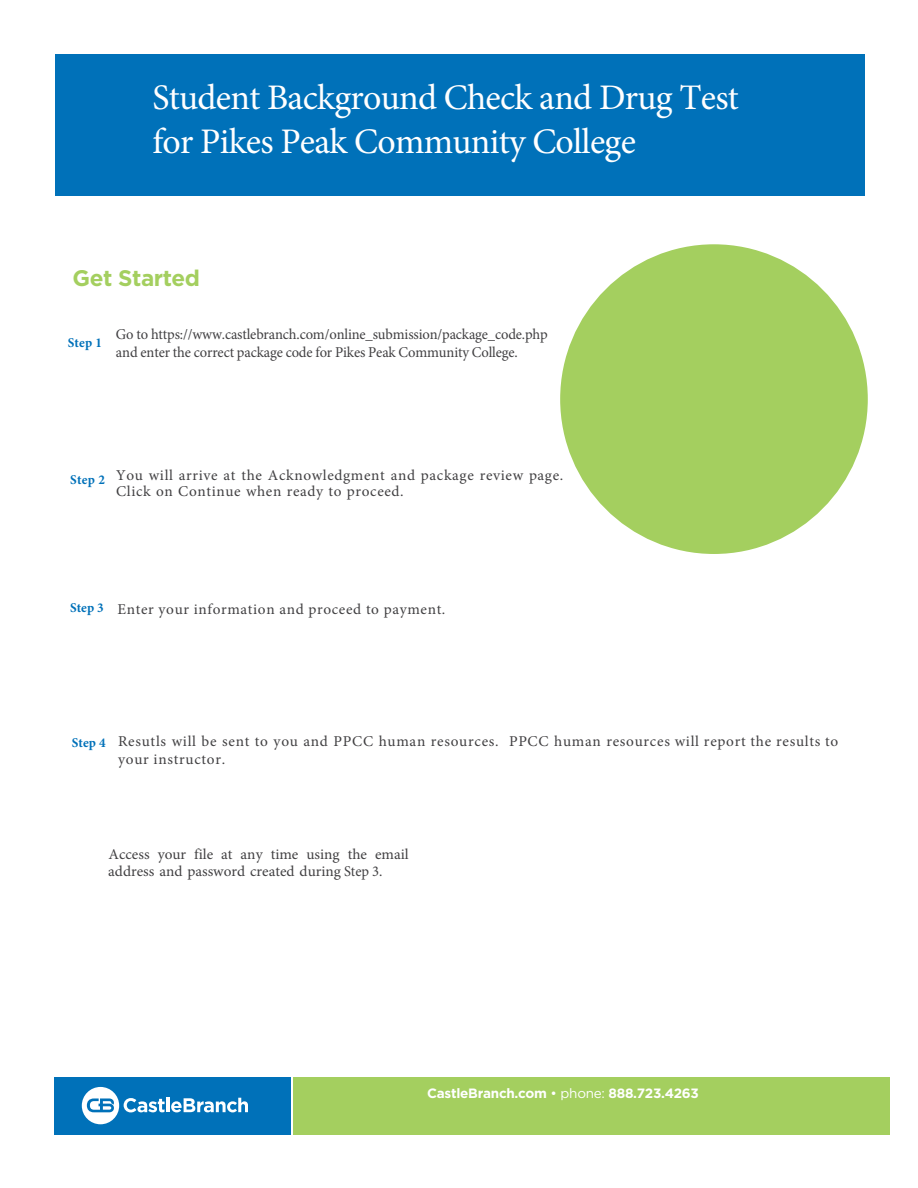
<style>
.page{position:relative;width:918px;height:1188px;background:#fff}
.page>*{position:absolute;margin:0;border:0;box-sizing:border-box;transform-origin:0 0}
.t1{font:36px/43.2px "Minion Pro";letter-spacing:-.02em;color:#fff}
.t2{font:700 22.5px "Gotham";letter-spacing:-.02em;color:#a4cf5f}
.t3{font:15px/16.5px "Minion Pro";letter-spacing:.04em;color:#414042}
.t4{font:15px/18px "Minion Pro";letter-spacing:-.01em;color:#414042}
.t5{font:15px/16.4px "Minion Pro";color:#414042}
.t6{font:700 13.5px "Gotham";letter-spacing:-.02em;color:#fff}
.t7{font:700 13.5px "Minion Pro";letter-spacing:.01em;color:#0071b9}
.s1{font-weight:400}
</style>
<div class="page">
<div style="left:54px;top:1077px;width:237px;height:58px;background:#0071b9"></div>
<div style="left:293px;top:1077px;width:597px;height:58px;background:#a4cf5f"></div>
<hr style="left:166px;top:1098px;width:3px;height:14px;background:#fff">
<svg style="left:171px;top:1098px;width:77px;height:14px"></svg>
<svg style="left:82px;top:1087px;width:83px;height:37px"></svg>
<div style="left:55px;top:54px;width:810px;height:141px;background:#0071b9"></div>
<div style="left:560px;top:244px;width:308px;height:310px;background:#a4cf5f;border-radius:50%"></div>
<h1 class="t1" style="left:153px;top:77px;width:588px">Student Background Check and Drug Test for Pikes Peak Community College</h1>
<h2 class="t2" style="left:73px;top:263px;width:129px">Get Started</h2>
<p class="t7" style="left:68px;top:333px;width:36px">Step 1</p>
<p class="t4" style="left:116px;top:326px;width:433px">Go to https://www.castlebranch.com/online_submission/package_code.php and enter the correct package code for Pikes Peak Community College.</p>
<p class="t7" style="left:70px;top:470px;width:36px">Step 2</p>
<p class="t3" style="left:116px;top:467px;width:449px">You will arrive at the Acknowledgment and package review page.<br>Click on Continue when ready to proceed.</p>
<p class="t7" style="left:70px;top:598px;width:35px">Step 3</p>
<p class="t3" style="left:118px;top:601px;width:329px">Enter your information and proceed to payment.</p>
<p class="t7" style="left:72px;top:733px;width:35px">Step 4</p>
<p class="t3" style="left:118px;top:732px;width:722px;line-height:18px">Resutls will be sent to you and PPCC human resources. PPCC human resources will report the results to your instructor.</p>
<p class="t5" style="left:108px;top:846px;width:302px">Access your file at any time using the email address and password created during Step 3.</p>
<p class="t6" style="left:427px;top:1085px;width:273px">CastleBranch.com <span class="s1">• phone:</span> 888.723.4263</p>
</div>
